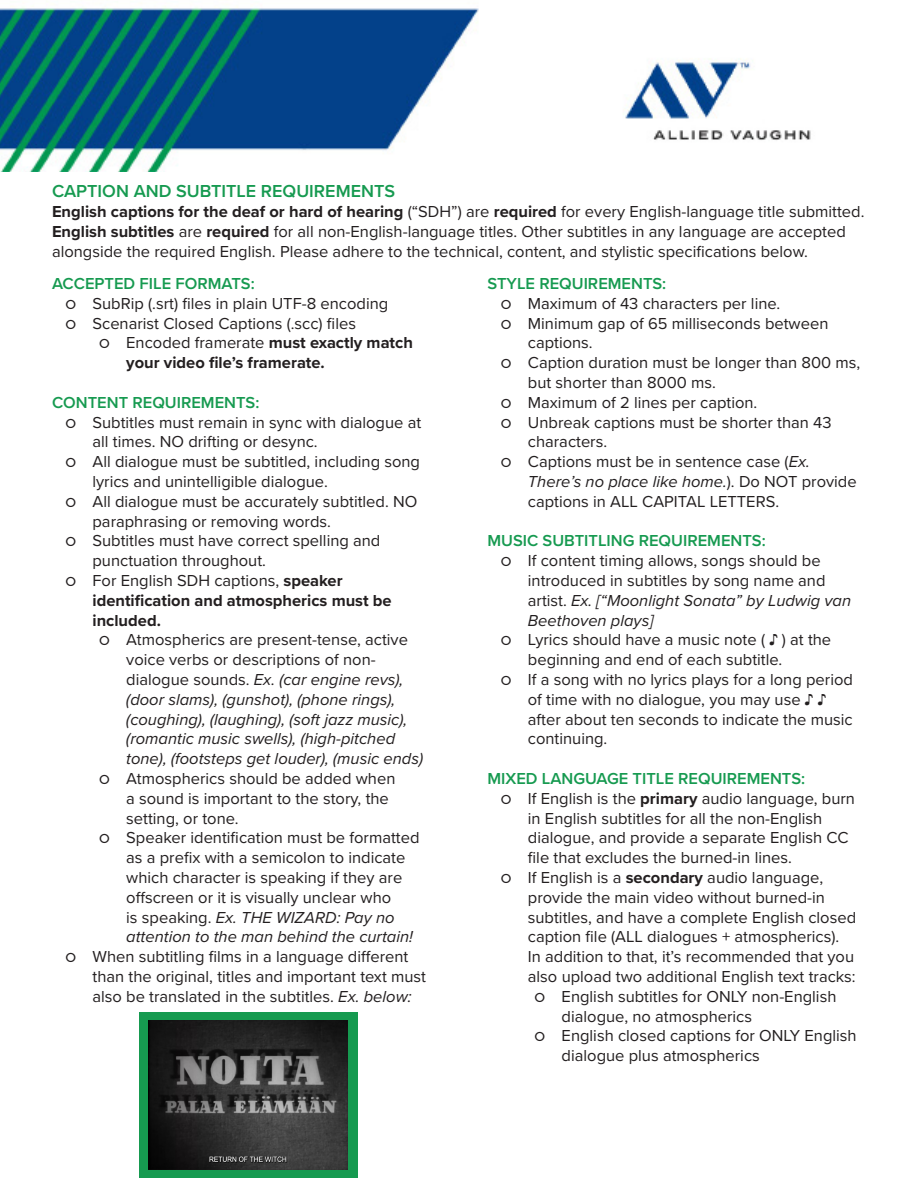
<style>
.page{position:relative;width:918px;height:1188px;background:#fff}
.page>*{position:absolute;margin:0;border:0;box-sizing:border-box;transform-origin:0 0}
.t1{font:600 18px "Proxima Nova";color:#169a50}
.t2{font:16.5px/19.8px "Proxima Nova";color:#231f20}
.t3{font:italic 16.5px/19.8px "Proxima Nova";color:#231f20}
.t4{font:700 16.5px/19.8px "Proxima Nova";color:#231f20}
.t5{font:600 16.5px "Proxima Nova";color:#169a50}
.s1{font-weight:700}
.s2{font-family:"Raleway";font-weight:500}
.s3{font-weight:400}
.s4{font-family:"Raleway";font-weight:500;font-style:normal}
.s5{font-style:normal}
.s6{font-style:italic}
.s7{font-family:"Arial"}
</style>
<div class="page">
<div style="left:139px;top:1012px;width:218px;height:166px;background:#169a50"></div>
<img style="left:0;top:6px;width:811px;height:165px">
<img style="left:149px;top:1021px;width:198px;height:148px">
<p class="t1" style="left:52px;top:178px;width:345px">CAPTION AND SUBTITLE REQUIREMENTS</p>
<p class="t2" style="left:52px;top:201px;width:814px"><span class="s1">English captions for the deaf or hard of hearing</span> (“SDH”) are <span class="s1">required</span> for every English-language title submitted.<br><span class="s1">English subtitles</span> are <span class="s1">required</span> for all non-English-language titles. Other subtitles in any language are accepted alongside the required English. Please adhere to the technical, content, and stylistic specifications below.</p>
<p class="t5" style="left:52px;top:271px;width:204px">ACCEPTED FILE FORMATS:</p>
<p class="t2" style="left:66px;top:293px;width:324px"><span class="s2">l</span> SubRip (.srt) files in plain UTF-8 encoding</p>
<p class="t2" style="left:66px;top:312px;width:292px"><span class="s2">l</span> Scenarist Closed Captions (.scc) files</p>
<p class="t4" style="left:126px;top:333px;width:288px;text-indent:-27px"><span class="s2">l</span> <span class="s3">Encoded framerate</span> must exactly match your video file’s framerate.</p>
<p class="t5" style="left:52px;top:390px;width:209px">CONTENT REQUIREMENTS:</p>
<p class="t2" style="left:93px;top:411px;width:330px;text-indent:-27px"><span class="s2">l</span> Subtitles must remain in sync with dialogue at all times. NO drifting or desync.</p>
<p class="t2" style="left:93px;top:451px;width:329px;text-indent:-27px"><span class="s2">l</span> All dialogue must be subtitled, including song lyrics and unintelligible dialogue.</p>
<p class="t2" style="left:93px;top:491px;width:326px;text-indent:-27px"><span class="s2">l</span> All dialogue must be accurately subtitled. NO paraphrasing or removing words.</p>
<p class="t2" style="left:93px;top:530px;width:289px;text-indent:-27px"><span class="s2">l</span> Subtitles must have correct spelling and punctuation throughout.</p>
<p class="t4" style="left:93px;top:570px;width:301px;text-indent:-27px"><span class="s2">l</span> <span class="s3">For English SDH captions,</span> speaker identification and atmospherics must be included.</p>
<p class="t3" style="left:126px;top:629px;width:298px;text-indent:-27px"><span class="s4">l</span> <span class="s5">Atmospherics are present-tense, active voice verbs or descriptions of non&shy;dialogue sounds.</span> Ex. (car engine revs), (door slams), (gunshot), (phone rings), (coughing), (laughing), (soft jazz music), (romantic music swells), (high-pitched tone), (footsteps get louder), (music ends)</p>
<p class="t2" style="left:126px;top:768px;width:271px;text-indent:-27px"><span class="s2">l</span> Atmospherics should be added when a sound is important to the story, the setting, or tone.</p>
<p class="t2" style="left:126px;top:827px;width:295px;text-indent:-27px"><span class="s2">l</span> Speaker identification must be formatted as a prefix with a semicolon to indicate which character is speaking if they are offscreen or it is visually unclear who<br>is speaking. <span class="s6">Ex. THE WIZARD: Pay no attention to the man behind the curtain!</span></p>
<p class="t2" style="left:93px;top:946px;width:335px;text-indent:-27px"><span class="s2">l</span> When subtitling films in a language different than the original, titles and important text must also be translated in the subtitles. <span class="s6">Ex. below:</span></p>
<p class="t5" style="left:487px;top:271px;width:180px">STYLE REQUIREMENTS:</p>
<p class="t2" style="left:501px;top:293px;width:281px"><span class="s2">l</span> Maximum of 43 characters per line.</p>
<p class="t2" style="left:528px;top:312px;width:302px;text-indent:-27px"><span class="s2">l</span> Minimum gap of 65 milliseconds between captions.</p>
<p class="t2" style="left:528px;top:352px;width:334px;text-indent:-27px"><span class="s2">l</span> Caption duration must be longer than 800 ms, but shorter than 8000 ms.</p>
<p class="t2" style="left:501px;top:392px;width:258px"><span class="s2">l</span> Maximum of 2 lines per caption.</p>
<p class="t2" style="left:528px;top:411px;width:305px;text-indent:-27px"><span class="s2">l</span> Unbreak captions must be shorter than 43 characters.</p>
<p class="t2" style="left:528px;top:451px;width:330px;text-indent:-27px"><span class="s2">l</span> Captions must be in sentence case (<span class="s6">Ex.<br>There’s no place like home.</span>). Do NOT provide captions in ALL CAPITAL LETTERS.</p>
<p class="t5" style="left:487px;top:529px;width:280px">MUSIC SUBTITLING REQUIREMENTS:</p>
<p class="t2" style="left:528px;top:550px;width:325px;text-indent:-27px"><span class="s2">l</span> If content timing allows, songs should be introduced in subtitles by song name and artist. <span class="s6">Ex. [“Moonlight Sonata” by Ludwig van Beethoven plays]</span></p>
<p class="t2" style="left:528px;top:629px;width:305px;text-indent:-27px"><span class="s2">l</span> Lyrics should have a music note ( <span class="s7">♪</span> ) at the beginning and end of each subtitle.</p>
<p class="t2" style="left:528px;top:669px;width:327px;text-indent:-27px"><span class="s2">l</span> If a song with no lyrics plays for a long period of time with no dialogue, you may use <span class="s7">♪ ♪ </span>after about ten seconds to indicate the music continuing.</p>
<p class="t5" style="left:487px;top:766px;width:319px">MIXED LANGUAGE TITLE REQUIREMENTS:</p>
<p class="t2" style="left:528px;top:788px;width:329px;text-indent:-27px"><span class="s2">l</span> If English is the <span class="s1">primary</span> audio language, burn in English subtitles for all the non-English dialogue, and provide a separate English CC file that excludes the burned-in lines.</p>
<p class="t2" style="left:528px;top:867px;width:330px;text-indent:-27px"><span class="s2">l</span> If English is a <span class="s1">secondary</span> audio language, provide the main video without burned-in subtitles, and have a complete English closed caption file (ALL dialogues + atmospherics).<br>In addition to that, it’s recommended that you also upload two additional English text tracks:</p>
<p class="t2" style="left:562px;top:986px;width:276px;text-indent:-27px"><span class="s2">l</span> English subtitles for ONLY non-English dialogue, no atmospherics</p>
<p class="t2" style="left:562px;top:1025px;width:297px;text-indent:-27px"><span class="s2">l</span> English closed captions for ONLY English dialogue plus atmospherics</p>
</div>
